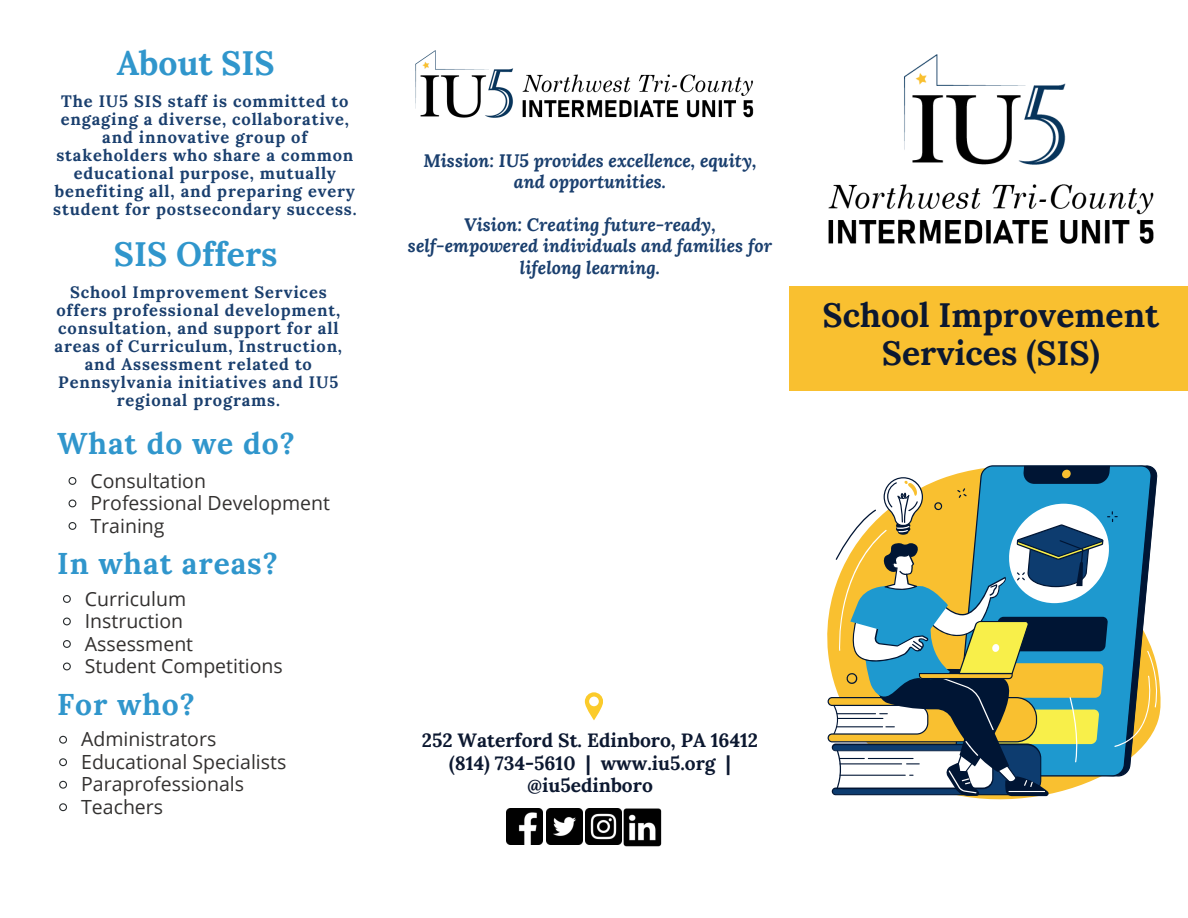
<style>
.page{position:relative;width:1188px;height:918px;background:#fff}
.page>*{position:absolute;margin:0;border:0;box-sizing:border-box;transform-origin:0 0}
.t1{font:700 33.75px/38.2px "Lora";color:#0c1830;text-align:center}
.t2{font:700 33.75px "Lora";color:#3096cc}
.t3{font:700 30px "Lora";letter-spacing:.03em;color:#3096cc}
.t4{font:19.5px/22.5px "Open Sans";color:#333130}
.t5{font:700 19.2px/22.5px "Lora";color:#0c1830;text-align:center}
.t6{font:italic 700 18px/21.3px "Lora";color:#1a3f6e;text-align:center}
.t7{font:700 16.5px/18px "Lora";letter-spacing:.05em;color:#1a3f6e;text-align:center}
</style>
<div class="page">
<div style="left:790px;top:286px;width:398px;height:105px;background:#f9c030"></div>
<img style="left:904px;top:54px;width:162px;height:111px">
<img style="left:828px;top:184px;width:326px;height:60px">
<img style="left:507px;top:808px;width:36px;height:36px">
<img style="left:623px;top:808px;width:39px;height:39px">
<img style="left:585px;top:808px;width:36px;height:36px">
<img style="left:546px;top:808px;width:36px;height:36px">
<img style="left:415px;top:50px;width:339px;height:68px">
<svg style="left:585px;top:692px;width:18px;height:28px"></svg>
<svg style="left:68px;top:477px;width:9px;height:8px"></svg>
<svg style="left:68px;top:499px;width:9px;height:9px"></svg>
<svg style="left:68px;top:522px;width:9px;height:8px"></svg>
<svg style="left:59px;top:735px;width:8px;height:9px"></svg>
<svg style="left:59px;top:758px;width:8px;height:9px"></svg>
<svg style="left:59px;top:780px;width:8px;height:9px"></svg>
<svg style="left:59px;top:803px;width:8px;height:9px"></svg>
<svg style="left:63px;top:595px;width:8px;height:8px"></svg>
<svg style="left:63px;top:617px;width:8px;height:9px"></svg>
<svg style="left:63px;top:640px;width:8px;height:8px"></svg>
<svg style="left:63px;top:662px;width:8px;height:9px"></svg>
<svg style="left:828px;top:466px;width:333px;height:330px"></svg>
<h1 class="t2" style="left:117px;top:41px;width:159px">About SIS</h1>
<p class="t7" style="left:53px;top:92px;width:305px">The IU5 SIS staff is committed to engaging a diverse, collaborative, and innovative group of stakeholders who share a common educational purpose, mutually benefiting all, and preparing every student for postsecondary success.</p>
<h1 class="t2" style="left:114px;top:232px;width:165px">SIS Offers</h1>
<p class="t7" style="left:55px;top:284px;width:289px">School Improvement Services offers professional development, consultation, and support for all areas of Curriculum, Instruction, and Assessment related to<br>Pennsylvania initiatives and IU5 regional programs.</p>
<h2 class="t3" style="left:57px;top:423px;width:239px">What do we do?</h2>
<p class="t4" style="left:91px;top:469px;width:241px">Consultation<br>Professional Development<br>Training</p>
<h2 class="t3" style="left:57px;top:544px;width:222px">In what areas?</h2>
<p class="t4" style="left:85px;top:587px;width:200px">Curriculum<br>Instruction<br>Assessment<br>Student Competitions</p>
<h2 class="t3" style="left:57px;top:685px;width:139px">For who?</h2>
<p class="t4" style="left:81px;top:728px;width:207px">Administrators<br>Educational Specialists<br>Paraprofessionals<br>Teachers</p>
<p class="t6" style="left:423px;top:149px;width:335px">Mission: IU5 provides excellence, equity, and opportunities.</p>
<p class="t6" style="left:408px;top:214px;width:365px">Vision: Creating future-ready, self-empowered individuals and families for lifelong learning.</p>
<h1 class="t1" style="left:823px;top:295px;width:338px">School Improvement<br>Services (SIS)</h1>
<p class="t5" style="left:422px;top:729px;width:338px">252 Waterford St. Edinboro, PA 16412 (814) 734-5610 | www.iu5.org | @iu5edinboro</p>
</div>
